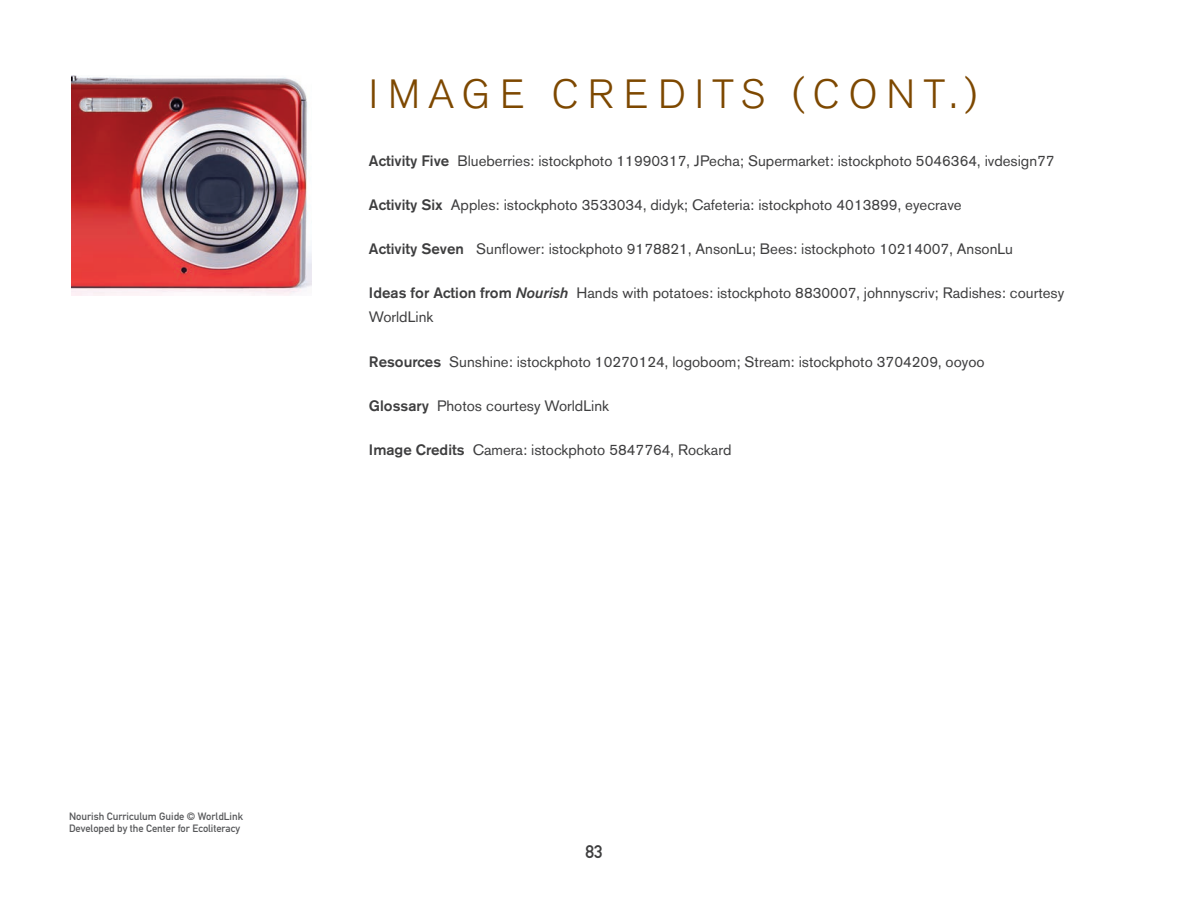
<style>
.page{position:relative;width:1188px;height:918px;background:#fff}
.page>*{position:absolute;margin:0;border:0;box-sizing:border-box;transform-origin:0 0}
.chapter_title{font:300 40.5px "Akzidenz Grotesk BE";letter-spacing:.22em;color:#7d4800}
.t1{font:18px "DIN Mittelschrift";color:#3e3e3f}
.body_text{font:15px/24px "Akzidenz Grotesk BE";color:#3e3e3f}
.t2{font:10.5px/12.6px "DIN Mittelschrift";color:#57585a}
.s1{font-weight:500}
.s2{font-weight:500;font-style:italic}
</style>
<div class="page">
<img style="left:72px;top:75px;width:240px;height:221px">
<p class="chapter_title" style="left:369px;top:71px;width:610px">IMAGE CREDITS (CONT.)</p>
<p class="body_text" style="left:369px;top:149px;width:687px"><span class="s1">Activity Five</span> Blueberries: istockphoto 11990317, JPecha; Supermarket: istockphoto 5046364, ivdesign77</p>
<p class="body_text" style="left:369px;top:193px;width:594px"><span class="s1">Activity Six</span> Apples: istockphoto 3533034, didyk; Cafeteria: istockphoto 4013899, eyecrave</p>
<p class="body_text" style="left:369px;top:237px;width:646px"><span class="s1">Activity Seven</span> Sunflower: istockphoto 9178821, AnsonLu; Bees: istockphoto 10214007, AnsonLu</p>
<p class="body_text" style="left:369px;top:281px;width:697px"><span class="s1">Ideas for Action from</span> <span class="s2">Nourish</span> Hands with potatoes: istockphoto 8830007, johnnyscriv; Radishes: courtesy<br>WorldLink</p>
<p class="body_text" style="left:369px;top:349px;width:617px"><span class="s1">Resources</span> Sunshine: istockphoto 10270124, logoboom; Stream: istockphoto 3704209, ooyoo</p>
<p class="body_text" style="left:369px;top:394px;width:242px"><span class="s1">Glossary</span> Photos courtesy WorldLink</p>
<p class="body_text" style="left:369px;top:438px;width:364px"><span class="s1">Image Credits</span> Camera: istockphoto 5847764, Rockard</p>
<p class="t2" style="left:69px;top:810px;width:176px">Nourish Curriculum Guide © WorldLink<br>Developed by the Center for Ecoliteracy</p>
<p class="t1" style="left:585px;top:841px;width:19px">83</p>
</div>
